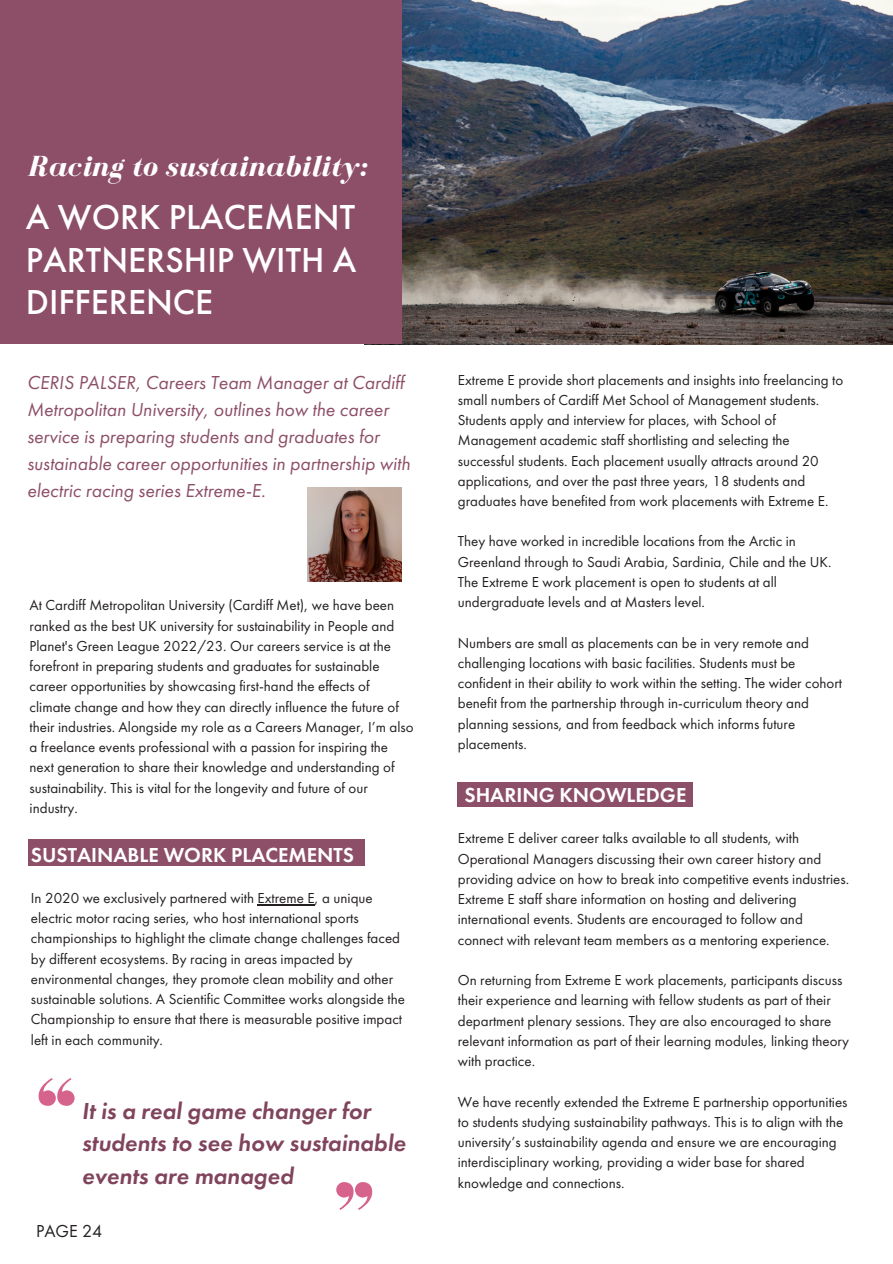
<style>
.page{position:relative;width:893px;height:1264px;background:#fff}
.page>*{position:absolute;margin:0;border:0;box-sizing:border-box;transform-origin:0 0}
.t1{font:500 36px/42.8px "Futura PT";color:#fff;text-align:justify}
.t2{font:italic 700 30px "Bodoni FLF";color:#fff}
.t3{font:italic 600 24px/32.5px "Futura PT";color:#80445c}
.t4{font:600 21px "Futura PT";color:#fff}
.t5{font:italic 19.5px/27px "Futura PT";color:#8d4f68}
.t6{font:18px "Futura PT";color:#231f20}
.t7{font:15px/20.2px "Futura PT";color:#231f20}
</style>
<div class="page">
<img style="left:401px;top:0;width:491px;height:344px">
<div style="left:0;top:0;width:401px;height:344px;background:#8d4f68"></div>
<img style="left:308px;top:488px;width:93px;height:93px">
<div style="left:458px;top:781px;width:234px;height:25px;background:#8d4f68"></div>
<div style="left:28px;top:839px;width:336px;height:27px;background:#8d4f68"></div>
<svg style="left:39px;top:1078px;width:36px;height:27px"></svg>
<svg style="left:336px;top:1182px;width:36px;height:27px"></svg>
<hr style="left:257px;top:904px;width:57px;height:1px;background:#231f20">
<p class="t2" style="left:28px;top:150px;width:342px">Racing to sustainability:</p>
<p class="t1" style="left:26px;top:195px;width:332px">A WORK PLACEMENT PARTNERSHIP WITH A DIFFERENCE</p>
<p class="t5" style="left:27px;top:368px;width:384px">CERIS PALSER, Careers Team Manager at Cardiff Metropolitan University, outlines how the career service is preparing students and graduates for sustainable career opportunities in partnership with electric racing series Extreme-E.</p>
<p class="t7" style="left:30px;top:595px;width:385px">At Cardiff Metropolitan University (Cardiff Met), we have been ranked as the best UK university for sustainability in People and Planet's Green League 2022/23. Our careers service is at the forefront in preparing students and graduates for sustainable career opportunities by showcasing first-hand the effects of climate change and how they can directly influence the future of their industries. Alongside my role as a Careers Manager, I’m also a freelance events professional with a passion for inspiring the next generation to share their knowledge and understanding of sustainability. This is vital for the longevity and future of our industry.</p>
<p class="t4" style="left:31px;top:841px;width:324px">SUSTAINABLE WORK PLACEMENTS</p>
<p class="t7" style="left:31px;top:887px;width:375px">In 2020 we exclusively partnered with Extreme E, a unique electric motor racing series, who host international sports championships to highlight the climate change challenges faced by different ecosystems. By racing in areas impacted by environmental changes, they promote clean mobility and other sustainable solutions. A Scientific Committee works alongside the Championship to ensure that there is measurable positive impact left in each community.</p>
<p class="t3" style="left:82px;top:1094px;width:325px">It is a real game changer for students to see how sustainable events are managed</p>
<p class="t6" style="left:36px;top:1218px;width:68px">PAGE 24</p>
<p class="t7" style="left:458px;top:369px;width:387px">Extreme E provide short placements and insights into freelancing to small numbers of Cardiff Met School of Management students.<br>Students apply and interview for places, with School of Management academic staff shortlisting and selecting the successful students. Each placement usually attracts around 20 applications, and over the past three years, 18 students and graduates have benefited from work placements with Extreme E.</p>
<p class="t7" style="left:458px;top:531px;width:375px">They have worked in incredible locations from the Arctic in Greenland through to Saudi Arabia, Sardinia, Chile and the UK.<br>The Extreme E work placement is open to students at all undergraduate levels and at Masters level.</p>
<p class="t7" style="left:458px;top:632px;width:386px">Numbers are small as placements can be in very remote and challenging locations with basic facilities. Students must be confident in their ability to work within the setting. The wider cohort benefit from the partnership through in-curriculum theory and planning sessions, and from feedback which informs future placements.</p>
<p class="t4" style="left:464px;top:781px;width:223px">SHARING KNOWLEDGE</p>
<p class="t7" style="left:458px;top:828px;width:393px">Extreme E deliver career talks available to all students, with Operational Managers discussing their own career history and providing advice on how to break into competitive events industries.<br>Extreme E staff share information on hosting and delivering international events. Students are encouraged to follow and connect with relevant team members as a mentoring experience.</p>
<p class="t7" style="left:458px;top:969px;width:392px">On returning from Extreme E work placements, participants discuss their experience and learning with fellow students as part of their department plenary sessions. They are also encouraged to share relevant information as part of their learning modules, linking theory with practice.</p>
<p class="t7" style="left:458px;top:1091px;width:391px">We have recently extended the Extreme E partnership opportunities to students studying sustainability pathways. This is to align with the university’s sustainability agenda and ensure we are encouraging interdisciplinary working, providing a wider base for shared knowledge and connections.</p>
</div>
